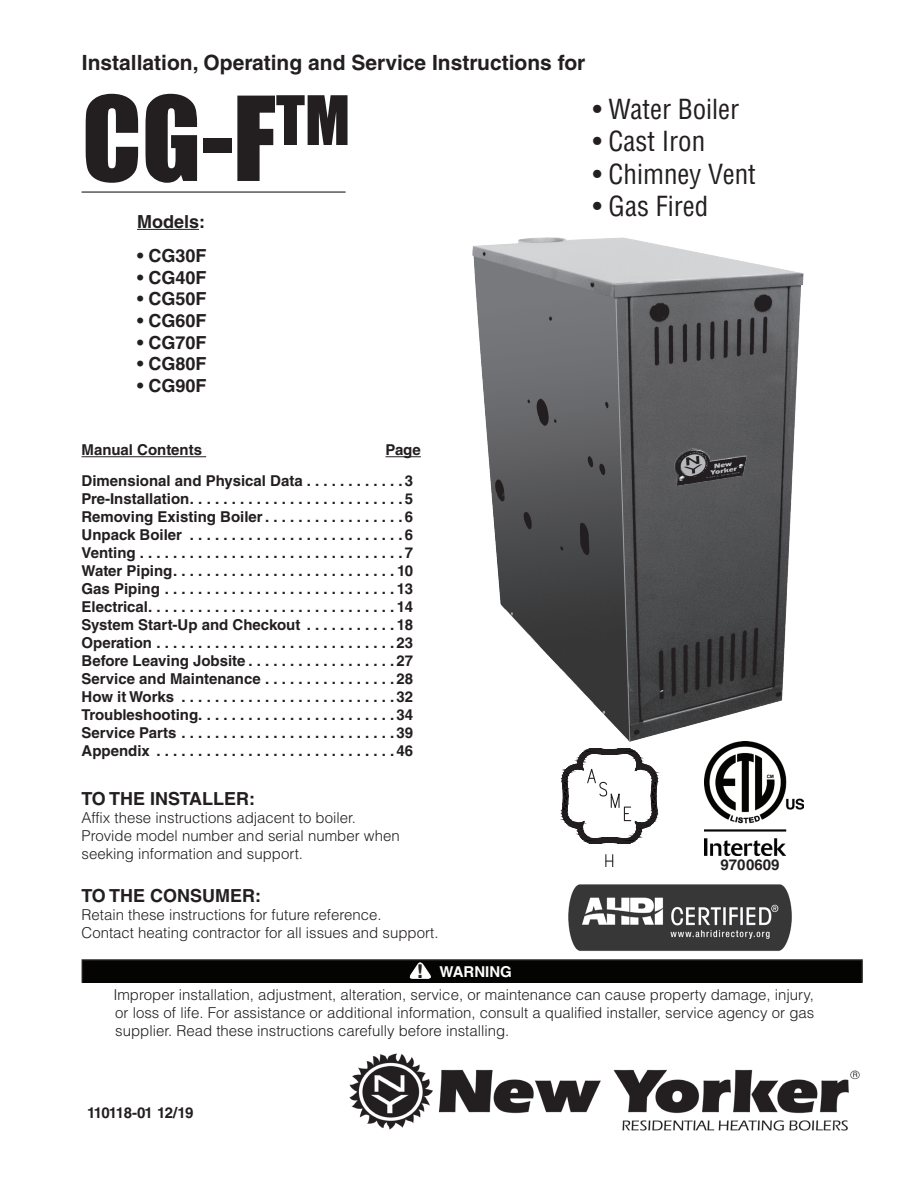
<style>
.page{position:relative;width:918px;height:1188px;background:#fff}
.page>*{position:absolute;margin:0;border:0;box-sizing:border-box;transform-origin:0 0}
.t1{font:108px "Impact";color:#231f20}
.t2{font:condensed 27px "Helvetica LT Std";color:#231f20}
.t3{font:700 21px "Helvetica LT Std";color:#231f20}
.t4{font:900 condensed 18.15px "Helvetica LT Std";color:#231f20}
.t5{font:700 18px "Helvetica LT Std";color:#231f20}
.t6{font:700 15px/18px "Helvetica LT Std";color:#231f20}
.t7{font:300 15px/18px "Helvetica LT Std";color:#231f20}
.t8{font:700 15px "Helvetica LT Std";letter-spacing:-.055em;color:#231f20}
.t9{font:700 15px "Helvetica LT Std";color:#fff}
</style>
<div class="page">
<img style="left:704px;top:741px;width:99px;height:114px">
<img style="left:568px;top:884px;width:224px;height:67px">
<svg style="left:562px;top:748px;width:96px;height:96px"></svg>
<svg style="left:605px;top:855px;width:8px;height:12px"></svg>
<img style="left:349px;top:1053px;width:511px;height:78px">
<hr style="left:137px;top:229px;width:62px;height:1px;background:#231f20">
<hr style="left:82px;top:456px;width:124px;height:1px;background:#231f20">
<hr style="left:386px;top:456px;width:35px;height:1px;background:#231f20">
<img style="left:472px;top:238px;width:331px;height:503px">
<img style="left:674px;top:448px;width:72px;height:37px">
<hr style="left:82px;top:191px;width:264px;height:2px;background:#231f20">
<div style="left:82px;top:960px;width:780px;height:23px;background:#040503"></div>
<hr style="left:82px;top:959px;width:781px;height:2px;background:#231f20">
<svg style="left:82px;top:961px;width:1px;height:22px"></svg>
<hr style="left:861px;top:961px;width:2px;height:22px;background:#231f20">
<svg style="left:409px;top:962px;width:22px;height:17px"></svg>
<h3 class="t3" style="left:82px;top:49px;width:505px">Installation, Operating and Service Instructions for</h3>
<h1 class="t1" style="left:82px;top:55px;width:270px">CG-F<sup>TM</sup></h1>
<h2 class="t2" style="left:593px;top:92px;width:148px">• Water Boiler</h2>
<h2 class="t2" style="left:593px;top:125px;width:114px">• Cast Iron</h2>
<h2 class="t2" style="left:593px;top:157px;width:164px">• Chimney Vent</h2>
<h2 class="t2" style="left:593px;top:189px;width:117px">• Gas Fired</h2>
<p class="t5" style="left:137px;top:210px;width:70px">Models:</p>
<p class="t5" style="left:137px;top:245px;width:71px">• CG30F</p>
<p class="t5" style="left:137px;top:266px;width:71px">• CG40F</p>
<p class="t5" style="left:137px;top:288px;width:71px">• CG50F</p>
<p class="t5" style="left:137px;top:310px;width:71px">• CG60F</p>
<p class="t5" style="left:137px;top:331px;width:71px">• CG70F</p>
<p class="t5" style="left:137px;top:353px;width:71px">• CG80F</p>
<p class="t5" style="left:137px;top:374px;width:71px">• CG90F</p>
<p class="t6" style="left:82px;top:441px;width:122px">Manual Contents</p>
<p class="t6" style="left:82px;top:434px;width:341px;line-height:30.9px;text-indent:304px">Page<br>Dimensional and Physical Data . . . . . . . . . . . 3</p>
<p class="t6" style="left:82px;top:490px;width:333px;text-align:justify">Pre-Installation . . . . . . . . . . . . . . . . . . . . . . . . . 5<br>Removing Existing Boiler . . . . . . . . . . . . . . . . 6<br>Unpack Boiler . . . . . . . . . . . . . . . . . . . . . . . . . 6<br>Venting . . . . . . . . . . . . . . . . . . . . . . . . . . . . . . . 7<br>Water Piping . . . . . . . . . . . . . . . . . . . . . . . . . . 10<br>Gas Piping . . . . . . . . . . . . . . . . . . . . . . . . . . . 13<br>Electrical . . . . . . . . . . . . . . . . . . . . . . . . . . . . . 14<br>System Start-Up and Checkout . . . . . . . . . . 18<br>Operation . . . . . . . . . . . . . . . . . . . . . . . . . . . . 23<br>Before Leaving Jobsite . . . . . . . . . . . . . . . . . 27<br>Service and Maintenance . . . . . . . . . . . . . . . 28<br>How it Works . . . . . . . . . . . . . . . . . . . . . . . . . 32<br>Troubleshooting . . . . . . . . . . . . . . . . . . . . . . . 34<br>Service Parts . . . . . . . . . . . . . . . . . . . . . . . . . 39<br>Appendix . . . . . . . . . . . . . . . . . . . . . . . . . . . . 46</p>
<p class="t5" style="left:82px;top:788px;width:175px">TO THE INSTALLER:</p>
<p class="t7" style="left:82px;top:809px;width:320px">Affix these instructions adjacent to boiler.<br>Provide model number and serial number when seeking information and support.</p>
<p class="t5" style="left:82px;top:885px;width:181px">TO THE CONSUMER:</p>
<p class="t7" style="left:82px;top:906px;width:359px">Retain these instructions for future reference.<br>Contact heating contractor for all issues and support.</p>
<p class="t6" style="left:721px;top:855px;width:60px">9700609</p>
<p class="t4" style="left:417px;top:960px;width:8px">!</p>
<p class="t9" style="left:440px;top:962px;width:74px">WARNING</p>
<p class="t7" style="left:113px;top:985px;width:703px;text-align:justify">Improper installation, adjustment, alteration, service, or maintenance can cause property damage, injury, or loss of life. For assistance or additional information, consult a qualified installer, service agency or gas supplier. Read these instructions carefully before installing.</p>
<p class="t8" style="left:87px;top:1104px;width:108px">110118-01 12/19</p>
</div>
